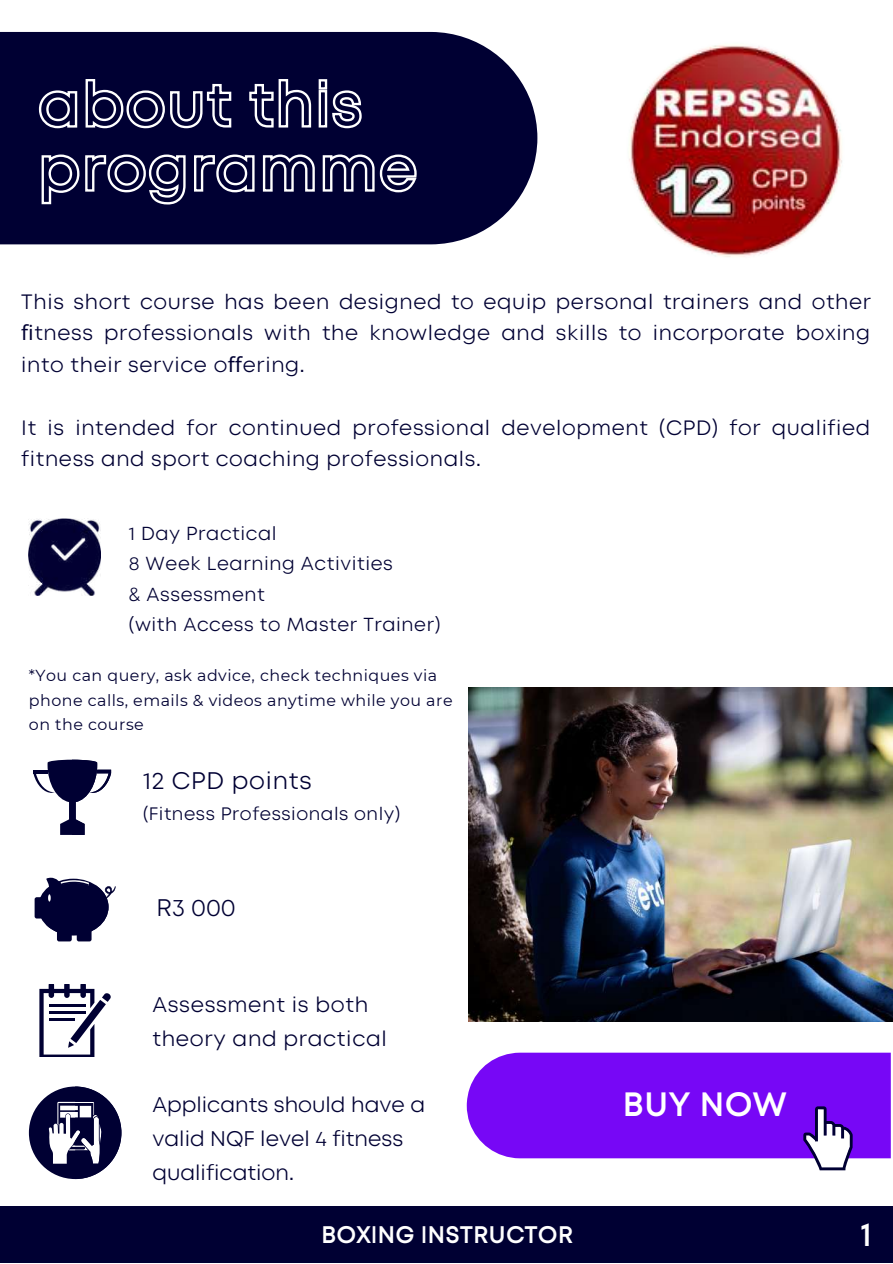
<style>
.page{position:relative;width:893px;height:1264px;background:#fff}
.page>*{position:absolute;margin:0;border:0;box-sizing:border-box;transform-origin:0 0}
.t1{font:800 33.75px "Lorin";color:#fff}
.t2{font:800 24px "Lorin";color:#fff}
.t3{font:300 24px "Lorin";letter-spacing:.03em;color:#003}
.t4{font:300 21.15px/33.8px "Lorin";color:#003}
.t5{font:300 21.15px/33.8px "Lorin";letter-spacing:.03em;color:#003}
.t6{font:300 20.7px/31.5px "Lorin";letter-spacing:.03em;color:#003;text-align:justify}
.t7{font:300 18.9px/30px "Lorin";letter-spacing:.03em;color:#003}
.t8{font:300 18px "Lorin";letter-spacing:.03em;color:#003}
.t9{font:15.9px/24.8px "Montserrat";letter-spacing:.03em;color:#003}
.s1{font-family:"Noto Sans";font-weight:400}
</style>
<div class="page">
<div style="left:0;top:32px;width:537px;height:212px;background:#003"></div>
<img style="left:469px;top:687px;width:423px;height:334px">
<div style="left:0;top:1206px;width:892px;height:56px;background:#003"></div>
<svg style="left:466px;top:1052px;width:424px;height:118px;background:#8a2df5"></svg>
<svg style="left:37px;top:78px;width:326px;height:52px;background:#37375f"></svg>
<svg style="left:40px;top:153px;width:378px;height:53px;background:#37375f"></svg>
<svg style="left:29px;top:1086px;width:92px;height:92px"></svg>
<div style="left:35px;top:897px;width:14px;height:21px;background:#003;border-radius:2px"></div>
<div style="left:57px;top:920px;width:15px;height:21px;background:#003;border-radius:2px"></div>
<div style="left:77px;top:920px;width:15px;height:21px;background:#003;border-radius:2px"></div>
<div style="left:38px;top:878px;width:70px;height:57px;background:#003;border-radius:50%"></div>
<svg style="left:46px;top:877px;width:69px;height:58px"></svg>
<svg style="left:39px;top:984px;width:72px;height:72px"></svg>
<svg style="left:33px;top:759px;width:78px;height:76px"></svg>
<img style="left:29px;top:519px;width:72px;height:76px">
<img style="left:629px;top:45px;width:213px;height:212px">
<p class="t6" style="left:21px;top:286px;width:851px">This short course has been designed to equip personal trainers and other <span class="s1">fi</span>tness professionals with the knowledge and skills to incorporate boxing into their service o<span class="s1">ff</span>ering.</p>
<p class="t6" style="left:21px;top:412px;width:850px">It is intended for continued professional development (CPD) for qualified fitness and sport coaching professionals.</p>
<p class="t7" style="left:129px;top:519px;width:313px">1 Day Practical<br>8 Week Learning Activities<br>&amp; Assessment<br>(with Access to Master Trainer)</p>
<p class="t9" style="left:29px;top:662px;width:425px">*You can query, ask advice, check techniques via phone calls, emails &amp; videos anytime while you are on the course</p>
<p class="t3" style="left:143px;top:769px;width:170px">12 CPD points</p>
<p class="t8" style="left:143px;top:806px;width:259px">(Fitness Professionals only)</p>
<p class="t3" style="left:157px;top:897px;width:81px">R3 000</p>
<p class="t5" style="left:152px;top:989px;width:236px">Assessment is both theory and practical</p>
<p class="t4" style="left:152px;top:1089px;width:274px">Applicants should have a valid NQF level 4 fitness qualification.</p>
<h1 class="t1" style="left:622px;top:1088px;width:166px">BUY NOW</h1>
<p class="t2" style="left:321px;top:1223px;width:253px">BOXING INSTRUCTOR</p>
<h1 class="t1" style="left:860px;top:1218px;width:13px">1</h1>
</div>
